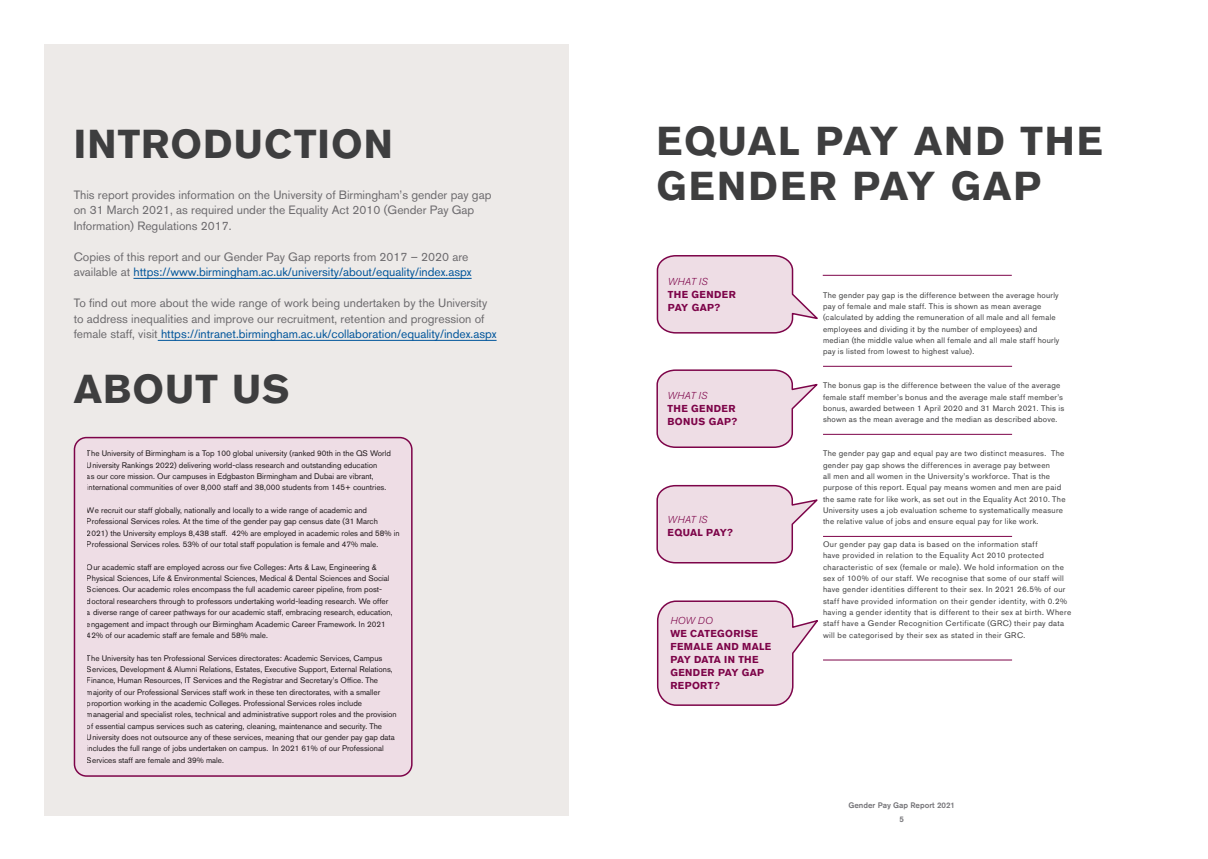
<style>
.page{position:relative;width:1208px;height:859px;background:#fff}
.page>*{position:absolute;margin:0;border:0;box-sizing:border-box;transform-origin:0 0}
.t1{font:700 40px/45px "Akzidenz Grotesk BQ";letter-spacing:.05em;color:#3e3e3f}
.t2{font:700 40px "Akzidenz Grotesk BQ";letter-spacing:.03em;color:#3e3e3f}
.t3{font:12px/15.5px "Akzidenz Grotesk BQ";color:#757478}
.t4{font:700 10px/13px "Akzidenz Grotesk BQ";letter-spacing:.035em;color:#7d0449}
.t5{font:8px/11.3px "Akzidenz Grotesk BQ";color:#231f20}
.t6{font:8px/11.3px "Akzidenz Grotesk BQ";letter-spacing:.04em;color:#3e3e3f}
.t7{font:500 8px/14.5px "Akzidenz Grotesk BQ";color:#757478;text-align:center}
.s1{color:#015dab}
.s2{font-weight:300;font-style:italic}
</style>
<div class="page">
<svg style="left:656px;top:255px;width:162px;height:79px;background:#ebd8e1"></svg>
<div style="left:44px;top:44px;width:524px;height:771px;background:#edeae8"></div>
<hr style="left:133px;top:278px;width:338px;height:1px;background:#015dab">
<hr style="left:158px;top:340px;width:338px;height:1px;background:#015dab">
<div style="left:74px;top:438px;width:338px;height:338px;background:#eedde5;border-radius:12px"></div>
<div style="left:74px;top:437px;width:338px;height:340px;border:2px solid #7d0449;border-radius:12px"></div>
<svg style="left:656px;top:369px;width:162px;height:79px;background:#ead7e1"></svg>
<svg style="left:656px;top:484px;width:162px;height:80px"></svg>
<svg style="left:656px;top:600px;width:162px;height:106px"></svg>
<hr style="left:822px;top:275px;width:189px;height:1px;background:#7d0449">
<hr style="left:823px;top:366px;width:189px;height:1px;background:#7d0449">
<hr style="left:823px;top:434px;width:189px;height:1px;background:#7d0449">
<hr style="left:823px;top:536px;width:189px;height:1px;background:#7d0449">
<hr style="left:823px;top:659px;width:189px;height:1px;background:#7d0449">
<h1 class="t2" style="left:74px;top:121px;width:321px">INTRODUCTION</h1>
<h2 class="t3" style="left:74px;top:187px;width:419px">This report provides information on the University of Birmingham’s gender pay gap on 31 March 2021, as required under the Equality Act 2010 (Gender Pay Gap<br>Information) Regulations 2017.</h2>
<h2 class="t3" style="left:74px;top:249px;width:399px">Copies of this report and our Gender Pay Gap reports from 2017 – 2020 are available at <span class="s1">https://www.birmingham.ac.uk/university/about/equality/index.aspx</span></h2>
<p class="t3" style="left:74px;top:295px;width:424px">To find out more about the wide range of work being undertaken by the University to address inequalities and improve our recruitment, retention and progression of female staff, visit <span class="s1">https://intranet.birmingham.ac.uk/collaboration/equality/index.aspx</span></p>
<h2 class="t2" style="left:74px;top:366px;width:217px">ABOUT US</h2>
<p class="t5" style="left:87px;top:448px;width:305px">The University of Birmingham is a Top 100 global university (ranked 90th in the QS World University Rankings 2022) delivering world-class research and outstanding education<br>as our core mission. Our campuses in Edgbaston Birmingham and Dubai are vibrant, international communities of over 8,000 staff and 38,000 students from 145+ countries.</p>
<p class="t5" style="left:87px;top:505px;width:314px">We recruit our staff globally, nationally and locally to a wide range of academic and Professional Services roles. At the time of the gender pay gap census date (31 March 2021) the University employs 8,438 staff. 42% are employed in academic roles and 58% in Professional Services roles. 53% of our total staff population is female and 47% male.</p>
<p class="t5" style="left:87px;top:561px;width:307px">Our academic staff are employed across our five Colleges: Arts &amp; Law, Engineering &amp; Physical Sciences, Life &amp; Environmental Sciences, Medical &amp; Dental Sciences and Social Sciences. Our academic roles encompass the full academic career pipeline, from post&shy;doctoral researchers through to professors undertaking world-leading research. We offer a diverse range of career pathways for our academic staff, embracing research, education, engagement and impact through our Birmingham Academic Career Framework. In 2021<br>42% of our academic staff are female and 58% male.</p>
<p class="t5" style="left:87px;top:652px;width:311px">The University has ten Professional Services directorates: Academic Services, Campus Services, Development &amp; Alumni Relations, Estates, Executive Support, External Relations, Finance, Human Resources, IT Services and the Registrar and Secretary’s Office. The majority of our Professional Services staff work in these ten directorates, with a smaller proportion working in the academic Colleges. Professional Services roles include managerial and specialist roles, technical and administrative support roles and the provision of essential campus services such as catering, cleaning, maintenance and security. The University does not outsource any of these services, meaning that our gender pay gap data includes the full range of jobs undertaken on campus. In 2021 61% of our Professional Services staff are female and 39% male.</p>
<h1 class="t1" style="left:656px;top:119px;width:448px">EQUAL PAY AND THE<br>GENDER PAY GAP</h1>
<h2 class="t4" style="left:668px;top:275px;width:69px"><span class="s2">WHAT IS<br></span>THE GENDER<br>PAY GAP?</h2>
<p class="t6" style="left:823px;top:289px;width:238px">The gender pay gap is the difference between the average hourly pay of female and male staff. This is shown as mean average (calculated by adding the remuneration of all male and all female employees and dividing it by the number of employees) and median (the middle value when all female and all male staff hourly pay is listed from lowest to highest value).</p>
<h3 class="t4" style="left:667px;top:389px;width:71px"><span class="s2">WHAT IS<br></span>THE GENDER<br>BONUS GAP?</h3>
<p class="t6" style="left:823px;top:380px;width:243px">The bonus gap is the difference between the value of the average female staff member’s bonus and the average male staff member’s bonus, awarded between 1 April 2020 and 31 March 2021. This is shown as the mean average and the median as described above.</p>
<h4 class="t4" style="left:667px;top:513px;width:67px"><span class="s2">WHAT IS<br></span>EQUAL PAY?</h4>
<h5 class="t4" style="left:670px;top:614px;width:102px"><span class="s2">HOW DO<br></span>WE CATEGORISE<br>FEMALE AND MALE<br>PAY DATA IN THE<br>GENDER PAY GAP<br>REPORT?</h5>
<p class="t6" style="left:823px;top:448px;width:244px">The gender pay gap and equal pay are two distinct measures. The gender pay gap shows the differences in average pay between<br>all men and all women in the University’s workforce. That is the purpose of this report. Equal pay means women and men are paid the same rate for like work, as set out in the Equality Act 2010. The University uses a job evaluation scheme to systematically measure the relative value of jobs and ensure equal pay for like work.</p>
<p class="t6" style="left:823px;top:539px;width:250px">Our gender pay gap data is based on the information staff<br>have provided in relation to the Equality Act 2010 protected characteristic of sex (female or male). We hold information on the sex of 100% of our staff. We recognise that some of our staff will have gender identities different to their sex. In 2021 26.5% of our staff have provided information on their gender identity, with 0.2% having a gender identity that is different to their sex at birth. Where staff have a Gender Recognition Certificate (GRC) their pay data will be categorised by their sex as stated in their GRC.</p>
<p class="t7" style="left:848px;top:798px;width:108px">Gender Pay Gap Report 2021<br>5</p>
</div>
